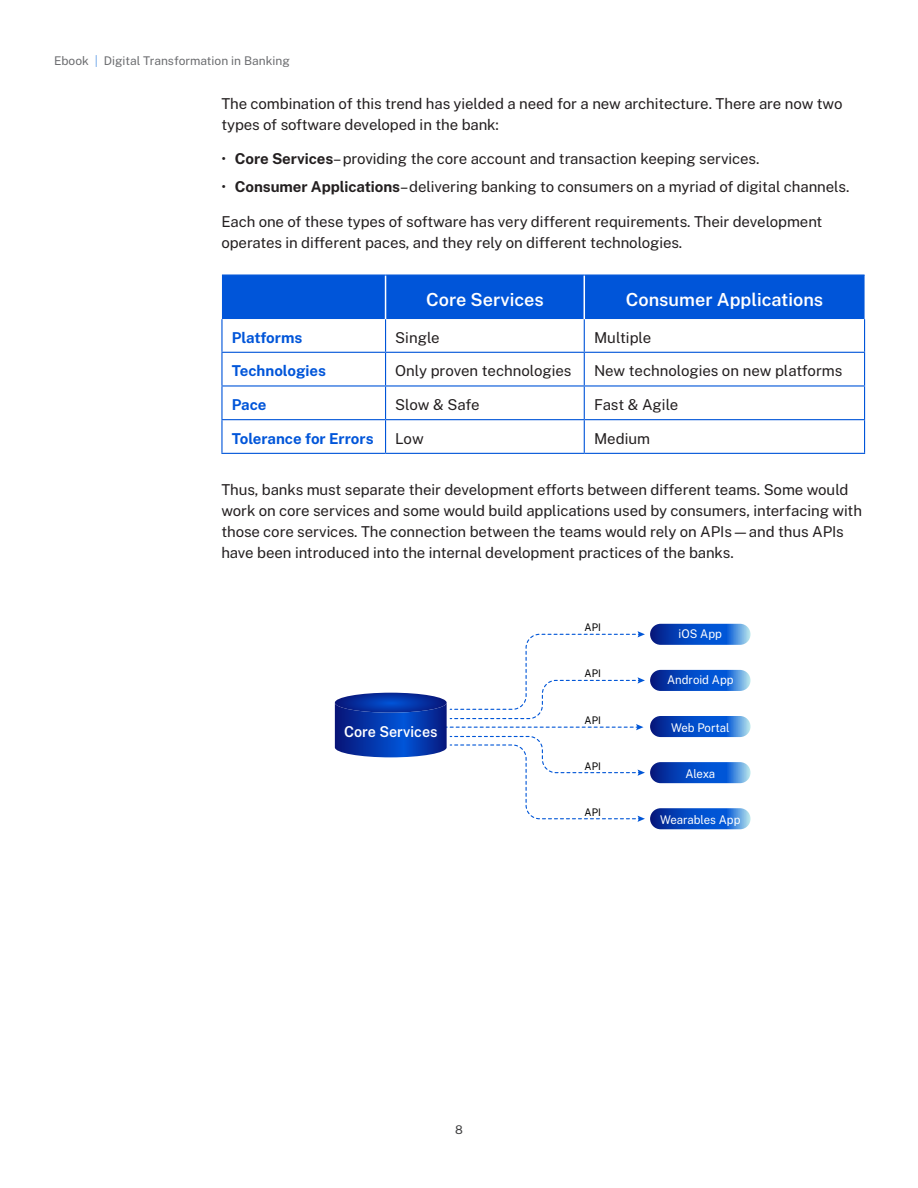
<style>
.page{position:relative;width:918px;height:1188px;background:#fff}
.page>*{position:absolute;margin:0;border:0;box-sizing:border-box;transform-origin:0 0}
.Table_Heads_QC_white{font:600 18px "Public Sans";color:#fff}
.Body_text_10_14{font:15px/21px "Public Sans";letter-spacing:-.005em;color:#231f20}
.Table_body{font:15px "Public Sans";color:#231f20}
.Table_body-2{font:700 15px "Public Sans";color:#0055d9}
.t1{font:600 15px "Public Sans";color:#fff;scale:.95 1}
.t2{font:12px "Public Sans";color:#fff;scale:.95 1}
.t3{font:12px "Public Sans";color:#6c6d70}
.t4{font:12px "Public Sans";color:#3e3e3f}
.t5{font:10.5px "Public Sans";color:#000;scale:.95 1}
.s1{color:#6ea6e8}
.s2{font-weight:700}
</style>
<div class="page">
<div style="left:222px;top:276px;width:643px;height:43px;background:#0055d9"></div>
<svg style="left:223px;top:319px;width:641px;height:134px"></svg>
<hr style="left:222px;top:274px;width:164px;height:2px;background:#0055d9">
<hr style="left:386px;top:274px;width:198px;height:2px;background:#0055d9">
<hr style="left:584px;top:274px;width:281px;height:2px;background:#0055d9">
<hr style="left:221px;top:319px;width:2px;height:33px;background:#0055d9">
<hr style="left:385px;top:319px;width:1px;height:33px;background:#0055d9">
<hr style="left:584px;top:319px;width:1px;height:33px;background:#0055d9">
<hr style="left:864px;top:319px;width:1px;height:33px;background:#0055d9">
<hr style="left:221px;top:352px;width:165px;height:1px;background:#0055d9">
<hr style="left:221px;top:353px;width:2px;height:32px;background:#0055d9">
<hr style="left:386px;top:352px;width:198px;height:1px;background:#0055d9">
<hr style="left:385px;top:353px;width:1px;height:32px;background:#0055d9">
<hr style="left:584px;top:352px;width:281px;height:1px;background:#0055d9">
<hr style="left:584px;top:353px;width:1px;height:32px;background:#0055d9">
<hr style="left:864px;top:353px;width:1px;height:32px;background:#0055d9">
<hr style="left:221px;top:385px;width:165px;height:2px;background:#0055d9">
<hr style="left:221px;top:387px;width:2px;height:32px;background:#0055d9">
<hr style="left:386px;top:385px;width:198px;height:2px;background:#0055d9">
<hr style="left:385px;top:387px;width:1px;height:32px;background:#0055d9">
<hr style="left:584px;top:385px;width:281px;height:2px;background:#0055d9">
<hr style="left:584px;top:387px;width:1px;height:32px;background:#0055d9">
<hr style="left:864px;top:387px;width:1px;height:32px;background:#0055d9">
<hr style="left:221px;top:419px;width:165px;height:1px;background:#0055d9">
<hr style="left:221px;top:420px;width:2px;height:33px;background:#0055d9">
<hr style="left:386px;top:419px;width:198px;height:1px;background:#0055d9">
<hr style="left:385px;top:420px;width:1px;height:33px;background:#0055d9">
<hr style="left:584px;top:419px;width:281px;height:1px;background:#0055d9">
<hr style="left:584px;top:420px;width:1px;height:33px;background:#0055d9">
<hr style="left:864px;top:420px;width:1px;height:33px;background:#0055d9">
<hr style="left:221px;top:453px;width:165px;height:1px;background:#0055d9">
<hr style="left:386px;top:453px;width:198px;height:1px;background:#0055d9">
<hr style="left:584px;top:453px;width:281px;height:1px;background:#0055d9">
<hr style="left:385px;top:276px;width:1px;height:43px;background:#fff">
<hr style="left:584px;top:276px;width:1px;height:43px;background:#fff">
<svg style="left:650px;top:624px;width:101px;height:21px;background:#1959c5"></svg>
<svg style="left:650px;top:670px;width:101px;height:21px;background:#1758c4"></svg>
<svg style="left:650px;top:716px;width:101px;height:21px;background:#1758c4"></svg>
<svg style="left:650px;top:762px;width:101px;height:21px;background:#1859c5"></svg>
<svg style="left:650px;top:808px;width:101px;height:21px;background:#195ac5"></svg>
<svg style="left:335px;top:631px;width:310px;height:191px"></svg>
<p class="t3" style="left:54px;top:53px;width:237px">Ebook <span class="s1">|</span> Digital Transformation in Banking</p>
<p class="Body_text_10_14" style="left:221px;top:92px;width:623px">The combination of this trend has yielded a need for a new architecture. There are now two types of software developed in the bank:</p>
<p class="Body_text_10_14" style="left:221px;top:148px;width:538px">• <span class="s2">Core Services</span>– providing the core account and transaction keeping services.</p>
<p class="Body_text_10_14" style="left:221px;top:175px;width:628px">• <span class="s2">Consumer Applications</span>– delivering banking to consumers on a myriad of digital channels.</p>
<p class="Body_text_10_14" style="left:221px;top:210px;width:603px">Each one of these types of software has very different requirements. Their development operates in different paces, and they rely on different technologies.</p>
<p class="Table_Heads_QC_white" style="left:426px;top:286px;width:119px">Core Services</p>
<p class="Table_Heads_QC_white" style="left:626px;top:286px;width:199px">Consumer Applications</p>
<p class="Table_body-2" style="left:232px;top:326px;width:72px">Platforms</p>
<p class="Table_body" style="left:395px;top:327px;width:46px">Single</p>
<p class="Table_body" style="left:594px;top:327px;width:59px">Multiple</p>
<p class="Table_body-2" style="left:232px;top:360px;width:96px">Technologies</p>
<p class="Table_body" style="left:395px;top:360px;width:178px">Only proven technologies</p>
<p class="Table_body" style="left:594px;top:360px;width:250px">New technologies on new platforms</p>
<p class="Table_body-2" style="left:232px;top:393px;width:36px">Pace</p>
<p class="Table_body" style="left:395px;top:394px;width:86px">Slow &amp; Safe</p>
<p class="Table_body" style="left:594px;top:394px;width:86px">Fast &amp; Agile</p>
<p class="Table_body-2" style="left:232px;top:427px;width:143px">Tolerance for Errors</p>
<p class="Table_body" style="left:395px;top:428px;width:30px">Low</p>
<p class="Table_body" style="left:594px;top:428px;width:58px">Medium</p>
<p class="Body_text_10_14" style="left:221px;top:478px;width:642px">Thus, banks must separate their development efforts between different teams. Some would work on core services and some would build applications used by consumers, interfacing with those core services. The connection between the teams would rely on APIs—and thus APIs have been introduced into the internal development practices of the banks.</p>
<p class="t1" style="left:344px;top:721px;width:100px">Core Services</p>
<p class="t4" style="left:455px;top:1121px;width:9px">8</p>
<p class="t5" style="left:585px;top:620px;width:19px">API</p>
<p class="t5" style="left:585px;top:666px;width:19px">API</p>
<p class="t5" style="left:585px;top:712px;width:19px">API</p>
<p class="t5" style="left:585px;top:758px;width:19px">API</p>
<p class="t5" style="left:585px;top:805px;width:19px">API</p>
<p class="t2" style="left:679px;top:625px;width:47px">iOS App</p>
<p class="t2" style="left:667px;top:671px;width:72px">Android App</p>
<p class="t2" style="left:671px;top:719px;width:63px">Web Portal</p>
<p class="t2" style="left:685px;top:765px;width:33px">Alexa</p>
<p class="t2" style="left:660px;top:811px;width:86px">Wearables App</p>
</div>
